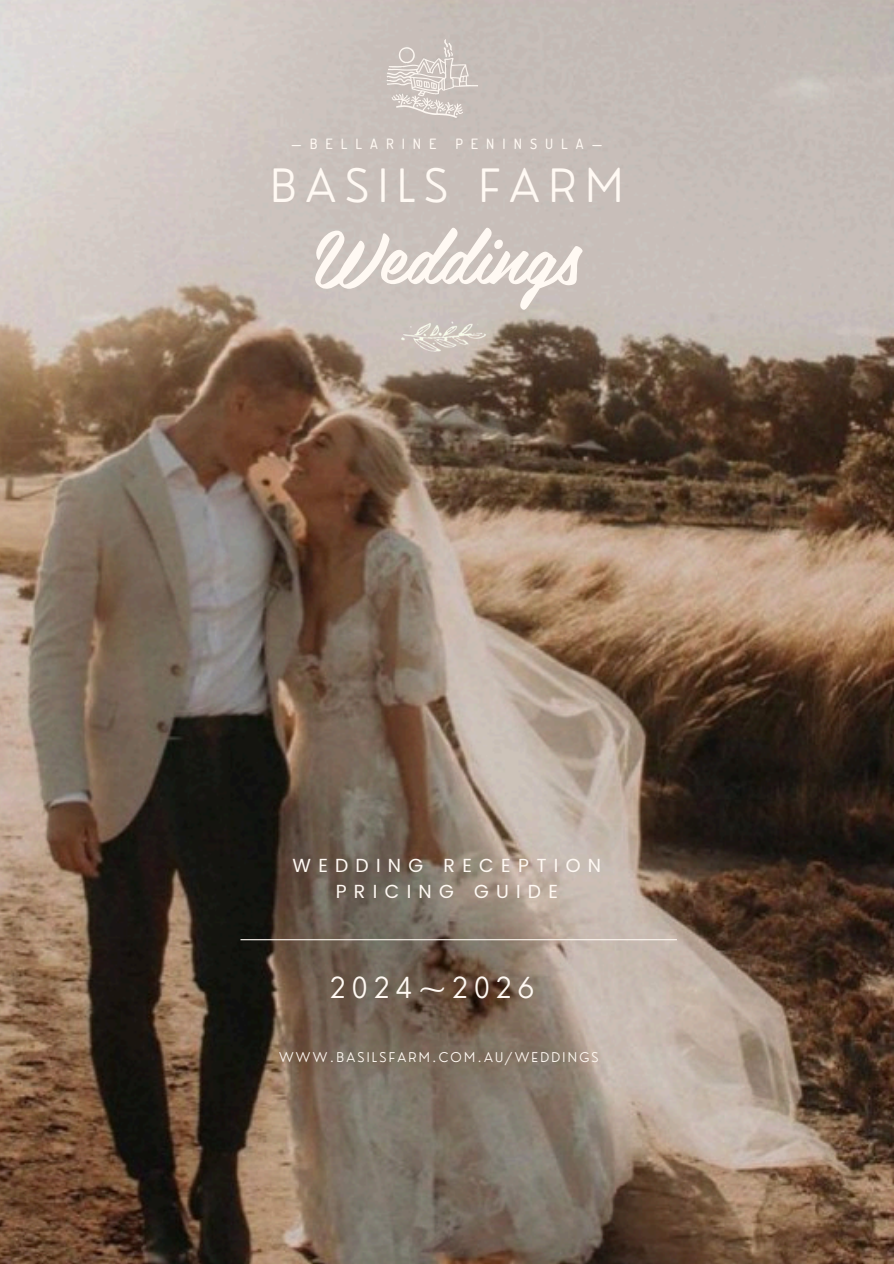
<style>
.page{position:relative;width:894px;height:1264px;background:#fff}
.page>*{position:absolute;margin:0;border:0;box-sizing:border-box;transform-origin:0 0}
.t1{font:75.6px "Belinda";color:#fff9f3}
.t2{font:300 44.7px "Nourd";letter-spacing:.205em;color:#fff9f3}
.t3{font:300 28.2px "Nourd";letter-spacing:.205em;color:#fff9f3}
.t4{font:18.9px/25.8px "Poppins";letter-spacing:.385em;color:#fff9f3;text-align:center}
.t5{font:500 14.25px "Dosis";letter-spacing:.565em;color:#fff9f3}
.t6{font:300 13.2px "Nourd";letter-spacing:.175em;color:#fff9f3}
.s1{font-family:"Noto Sans";font-weight:400}
</style>
<div class="page">
<img style="left:0;top:0;width:893px;height:1263px">
<hr style="left:240px;top:939px;width:436px;height:1px;background:#fff9f3">
<img style="left:385px;top:311px;width:123px;height:55px">
<img style="left:384px;top:37px;width:96px;height:84px">
<p class="t5" style="left:291px;top:134px;width:147px">—BELLARINE</p>
<p class="t5" style="left:455px;top:134px;width:148px">PENINSULA—</p>
<h1 class="t2" style="left:270px;top:158px;width:354px">BASILS FARM</h1>
<h4 class="t1" style="left:313px;top:227px;width:268px">Weddings</h4>
<h3 class="t4" style="left:292px;top:852px;width:310px">WEDDING RECEPTION<br>PRICING GUIDE</h3>
<p class="t3" style="left:330px;top:970px;width:206px">2024<span class="s1">⁓</span>2026</p>
<h2 class="t6" style="left:279px;top:1048px;width:321px">WWW.BASILSFARM.COM.AU/WEDDINGS</h2>
</div>
